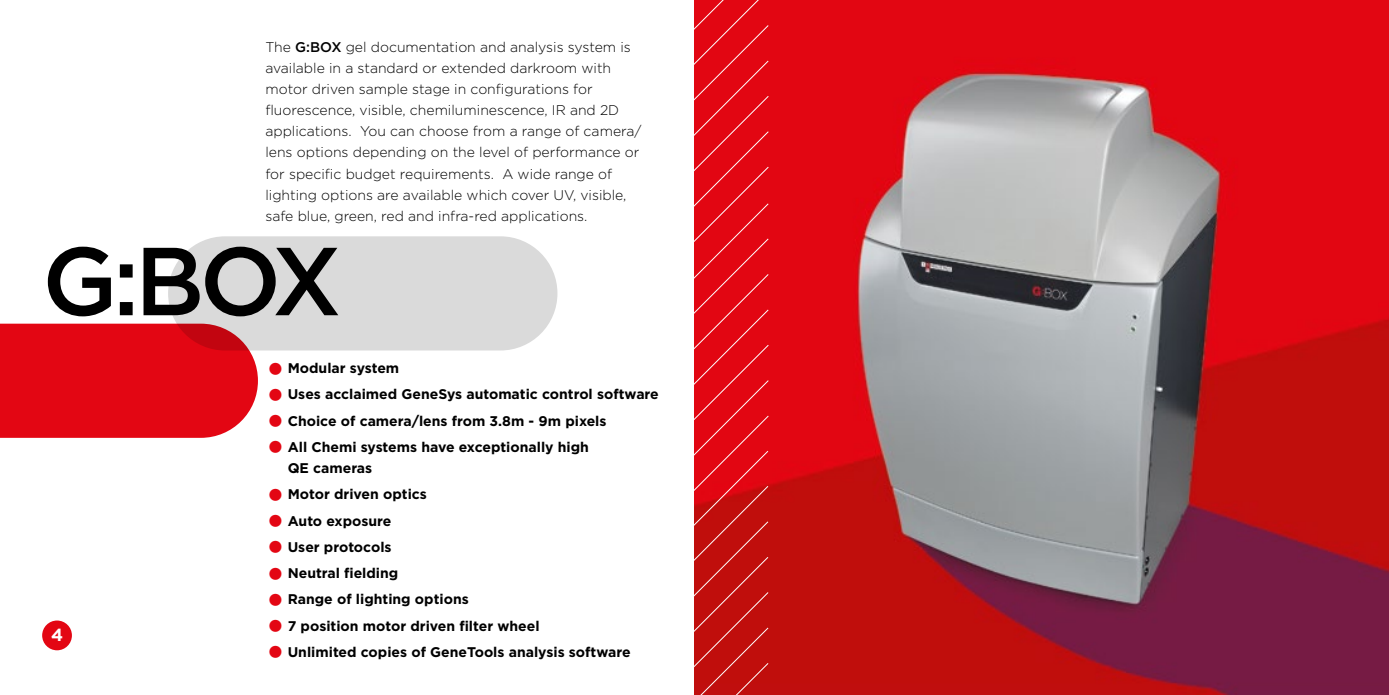
<style>
.page{position:relative;width:1389px;height:695px;background:#fff}
.page>*{position:absolute;margin:0;border:0;box-sizing:border-box;transform-origin:0 0}
.t1{font:500 96.25px "Gotham";color:#000}
.t2{font:700 17.5px "Gotham";color:#fff}
.t3{font:300 14px/21px "Gotham";color:#000}
.t4{font:700 14px/21px "Gotham";color:#000}
.s1{font-weight:500}
.s2{font-size:40.25px;color:#e30613}
</style>
<div class="page">
<img style="left:770px;top:0;width:619px;height:694px">
<svg style="left:694px;top:0;width:76px;height:694px"></svg>
<div style="left:0;top:323px;width:258px;height:115px;background:#e30613"></div>
<div style="left:168px;top:236px;width:389px;height:114px;background:#dadada;border-radius:57px"></div>
<div style="left:42px;top:620px;width:30px;height:30px;background:#e30613;border-radius:50%"></div>
<p class="t3" style="left:265px;top:37px;width:378px">The <span class="s1">G:BOX</span> gel documentation and analysis system is available in a standard or extended darkroom with motor driven sample stage in configurations for fluorescence, visible, chemiluminescence, IR and 2D applications. You can choose from a range of camera/ lens options depending on the level of performance or for specific budget requirements. A wide range of lighting options are available which cover UV, visible, safe blue, green, red and infra-red applications.</p>
<h1 class="t1" style="left:42px;top:226px;width:301px">G:BOX</h1>
<p class="t2" style="left:51px;top:624px;width:14px">4</p>
<p class="t4" style="left:265px;top:357px;width:135px"><span class="s2">•</span> Modular system</p>
<p class="t4" style="left:265px;top:383px;width:395px"><span class="s2">•</span> Uses acclaimed GeneSys automatic control software</p>
<p class="t4" style="left:265px;top:410px;width:343px"><span class="s2">•</span> Choice of camera/lens from 3.8m - 9m pixels</p>
<p class="t4" style="left:288px;top:436px;width:303px;text-indent:-22px"><span class="s2">•</span> All Chemi systems have exceptionally high<br>QE cameras</p>
<p class="t4" style="left:265px;top:483px;width:163px"><span class="s2">•</span> Motor driven optics</p>
<p class="t4" style="left:265px;top:509px;width:128px"><span class="s2">•</span> Auto exposure</p>
<p class="t4" style="left:265px;top:536px;width:128px"><span class="s2">•</span> User protocols</p>
<p class="t4" style="left:265px;top:562px;width:134px"><span class="s2">•</span> Neutral fielding</p>
<p class="t4" style="left:265px;top:588px;width:205px"><span class="s2">•</span> Range of lighting options</p>
<p class="t4" style="left:265px;top:614px;width:276px"><span class="s2">•</span> 7 position motor driven filter wheel</p>
<p class="t4" style="left:265px;top:641px;width:367px"><span class="s2">•</span> Unlimited copies of GeneTools analysis software</p>
</div>
